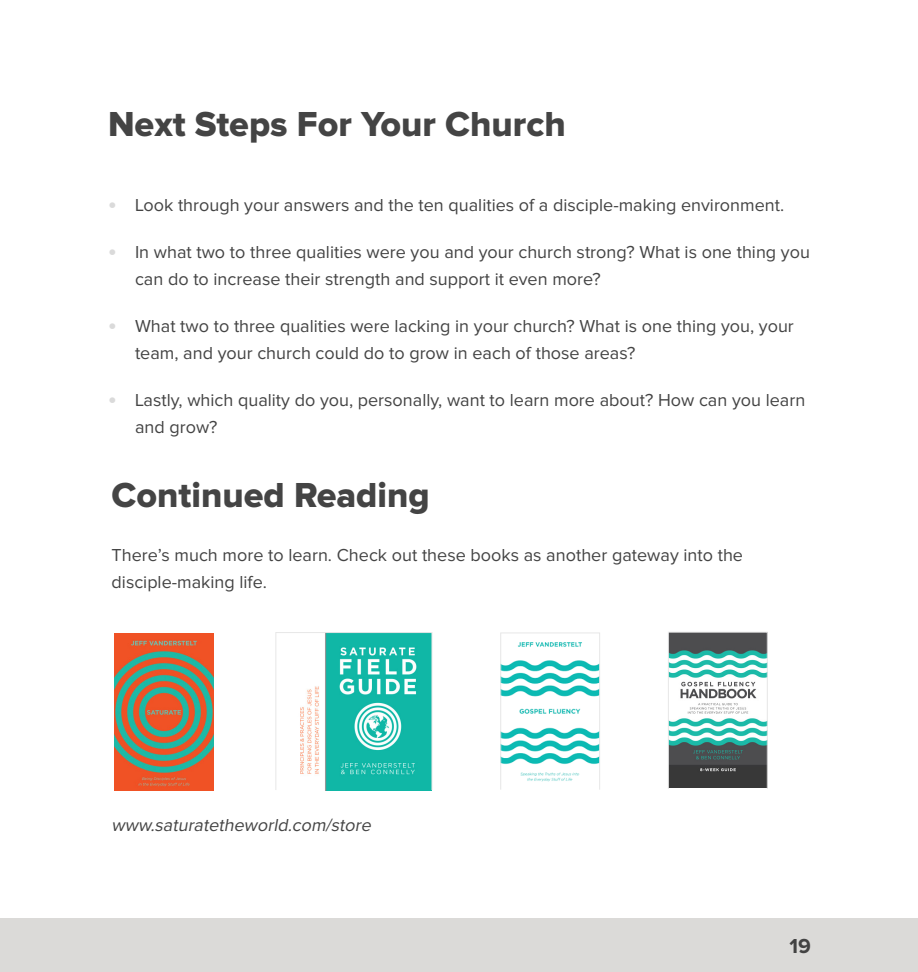
<style>
.page{position:relative;width:918px;height:972px;background:#fff}
.page>*{position:absolute;margin:0;border:0;box-sizing:border-box;transform-origin:0 0}
.t1{font:36px "Proxima Nova Extrabld";color:#444}
.t2{font:700 21px "Proxima Nova";color:#434343}
.t3{font:18px/27px "Proxima Nova";color:#444}
.t4{font:italic 18px "Proxima Nova";color:#444}
.s1{font-weight:700;font-size:24px;color:#dadada}
</style>
<div class="page">
<div style="left:0;top:918px;width:918px;height:54px;background:#dbdad8"></div>
<img style="left:502px;top:642px;width:96px;height:140px">
<div style="left:500px;top:633px;width:100px;height:157px;border:1px solid #e7e7e7"></div>
<img style="left:115px;top:634px;width:99px;height:156px">
<img style="left:670px;top:634px;width:96px;height:153px">
<div style="left:668px;top:632px;width:100px;height:157px;border:1px solid #e7e7e7"></div>
<img style="left:300px;top:634px;width:130px;height:154px">
<div style="left:275px;top:632px;width:157px;height:158px;border:1px solid #e7e7e7"></div>
<p class="t1" style="left:108px;top:108px;width:459px">Next Steps For Your Church</p>
<p class="t3" style="left:108px;top:192px;width:678px"><span class="s1">•</span> Look through your answers and the ten qualities of a disciple-making environment.</p>
<p class="t3" style="left:135px;top:239px;width:676px;text-indent:-27px"><span class="s1">•</span> In what two to three qualities were you and your church strong? What is one thing you can do to increase their strength and support it even more?</p>
<p class="t3" style="left:135px;top:313px;width:660px;text-indent:-27px"><span class="s1">•</span> What two to three qualities were lacking in your church? What is one thing you, your team, and your church could do to grow in each of those areas?</p>
<p class="t3" style="left:135px;top:388px;width:672px;text-indent:-27px"><span class="s1">•</span> Lastly, which quality do you, personally, want to learn more about? How can you learn and grow?</p>
<p class="t1" style="left:112px;top:478px;width:320px">Continued Reading</p>
<p class="t3" style="left:112px;top:542px;width:633px">There’s much more to learn. Check out these books as another gateway into the disciple-making life.</p>
<p class="t4" style="left:112px;top:817px;width:264px">www.saturatetheworld.com/store</p>
<p class="t2" style="left:790px;top:937px;width:23px">19</p>
</div>
